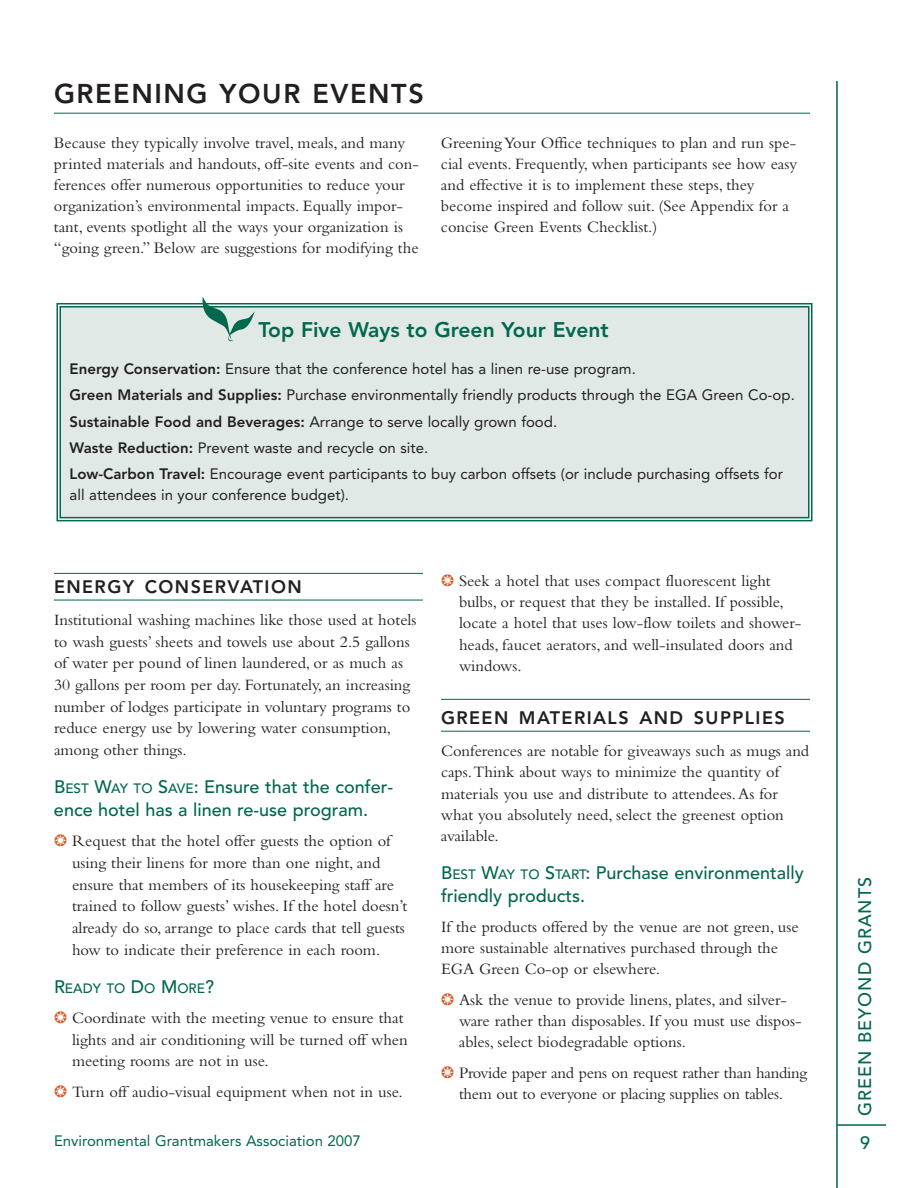
<style>
.page{position:relative;width:918px;height:1188px;background:#fff}
.page>*{position:absolute;margin:0;border:0;box-sizing:border-box;transform-origin:0 0}
.t1{font:800 27px "Avenir";letter-spacing:.06em;color:#231f20}
.t2{font:800 21px "Avenir";color:#01674d}
.t3{font:500 18px/23.1px "Avenir";color:#01674d}
.t4{font:800 18px "Avenir";letter-spacing:.08em;color:#231f20}
.t5{font:500 18px "Avenir";letter-spacing:.055em;color:#01674d}
.t6{font:16.5px/21.6px "Bembo";color:#231f20}
.t7{font:15px/26.4px "Avenir";color:#231f20}
.t8{font:15px "Avenir";color:#01674d}
.t9{font:500 13.5px "Avenir";color:#01674d}
.s1{font-weight:800}
.s2{font-size:13.5px}
.s3{color:#d9531c}
.s4{font-size:18px}
</style>
<div class="page">
<hr style="left:836px;top:81px;width:2px;height:1107px;background:#01674d">
<hr style="left:837px;top:1124px;width:49px;height:2px;background:#01674d">
<hr style="left:54px;top:113px;width:756px;height:1px;background:#01674d">
<div style="left:60px;top:307px;width:749px;height:211px;background:#e0e9e5"></div>
<div style="left:57px;top:303px;width:756px;height:218px;border:2px solid #01674d"></div>
<div style="left:59px;top:306px;width:751px;height:212px;border:2px solid #01674d"></div>
<hr style="left:54px;top:600px;width:369px;height:1px;background:#01674d">
<hr style="left:441px;top:699px;width:369px;height:1px;background:#01674d">
<hr style="left:441px;top:731px;width:369px;height:1px;background:#01674d">
<hr style="left:54px;top:573px;width:369px;height:1px;background:#01674d">
<svg style="left:202px;top:297px;width:53px;height:44px"></svg>
<h1 class="t1" style="left:54px;top:82px;width:371px">GREENING YOUR EVENTS</h1>
<p class="t6" style="left:54px;top:134px;width:366px;line-height:21px">Because they typically involve travel, meals, and many printed materials and handouts, off-site events and con&shy;ferences offer numerous opportunities to reduce your organization’s environmental impacts. Equally impor&shy;tant, events spotlight all the ways your organization is “going green.” Below are suggestions for modifying the</p>
<p class="t6" style="left:441px;top:134px;width:358px;line-height:21px">Greening Your Office techniques to plan and run spe&shy;cial events. Frequently, when participants see how easy and effective it is to implement these steps, they become inspired and follow suit. (See Appendix for a concise Green Events Checklist.)</p>
<p class="t2" style="left:259px;top:321px;width:352px">Top Five Ways to Green Your Event</p>
<p class="t7" style="left:70px;top:357px;width:727px"><span class="s1">Energy Conservation:</span> Ensure that the conference hotel has a linen re-use program.<br><span class="s1">Green Materials and Supplies:</span> Purchase environmentally friendly products through the EGA Green Co-op.<br><span class="s1">Sustainable Food and Beverages:</span> Arrange to serve locally grown food.<br><span class="s1">Waste Reduction:</span> Prevent waste and recycle on site.<br><span class="s1">Low-Carbon Travel:</span> Encourage event participants to buy carbon offsets (or include purchasing offsets for</p>
<p class="t7" style="left:70px;top:483px;width:281px">all attendees in your conference budget).</p>
<p class="t4" style="left:54px;top:579px;width:249px">ENERGY CONSERVATION</p>
<p class="t6" style="left:54px;top:611px;width:364px">Institutional washing machines like those used at hotels to wash guests’ sheets and towels use about 2.5 gallons of water per pound of linen laundered, or as much as 30 gallons per room per day. Fortunately, an increasing number of lodges participate in voluntary programs to reduce energy use by lowering water consumption, among other things.</p>
<p class="t3" style="left:54px;top:777px;width:341px">B<span class="s2">EST</span> W<span class="s2">AY TO</span> S<span class="s2">AVE</span>: Ensure that the confer&shy;ence hotel has a linen re-use program.</p>
<p class="t6" style="left:72px;top:832px;width:337px;text-indent:-18px"><span class="s3">❂</span> Request that the hotel offer guests the option of using their linens for more than one night, and ensure that members of its housekeeping staff are trained to follow guests’ wishes. If the hotel doesn’t already do so, arrange to place cards that tell guests how to indicate their preference in each room.</p>
<p class="t9" style="left:54px;top:982px;width:162px"><span class="s4">R</span>EADY TO <span class="s4">D</span>O <span class="s4">M</span>ORE<span class="s4">?</span></p>
<p class="t6" style="left:72px;top:1009px;width:337px;text-indent:-18px"><span class="s3">❂</span> Coordinate with the meeting venue to ensure that lights and air conditioning will be turned off when meeting rooms are not in use.</p>
<p class="t6" style="left:54px;top:1083px;width:350px"><span class="s3">❂</span> Turn off audio-visual equipment when not in use.</p>
<p class="t6" style="left:459px;top:571px;width:344px;text-indent:-18px"><span class="s3">❂</span> Seek a hotel that uses compact fluorescent light bulbs, or request that they be installed. If possible, locate a hotel that uses low-flow toilets and shower&shy;heads, faucet aerators, and well-insulated doors and windows.</p>
<p class="t4" style="left:441px;top:710px;width:345px">GREEN MATERIALS AND SUPPLIES</p>
<p class="t6" style="left:441px;top:742px;width:370px">Conferences are notable for giveaways such as mugs and caps.Think about ways to minimize the quantity of materials you use and distribute to attendees.As for what you absolutely need, select the greenest option available.</p>
<p class="t3" style="left:441px;top:863px;width:364px">B<span class="s2">EST</span> W<span class="s2">AY TO</span> S<span class="s2">TART</span>: Purchase environmentally friendly products.</p>
<p class="t6" style="left:441px;top:917px;width:359px">If the products offered by the venue are not green, use more sustainable alternatives purchased through the<br>EGA Green Co-op or elsewhere.</p>
<p class="t6" style="left:459px;top:990px;width:344px;text-indent:-18px"><span class="s3">❂</span> Ask the venue to provide linens, plates, and silver&shy;ware rather than disposables. If you must use dispos&shy;ables, select biodegradable options.</p>
<p class="t6" style="left:441px;top:1063px;width:368px;text-align:center"><span class="s3">❂</span> Provide paper and pens on request rather than handing them out to everyone or placing supplies on tables.</p>
<p class="t5" style="left:858px;top:1116px;width:240px;rotate:-90deg">GREEN BEYOND GRANTS</p>
<p class="t8" style="left:54px;top:1135px;width:309px">Environmental Grantmakers Association 2007</p>
<p class="t3" style="left:860px;top:1133px;width:12px">9</p>
</div>
